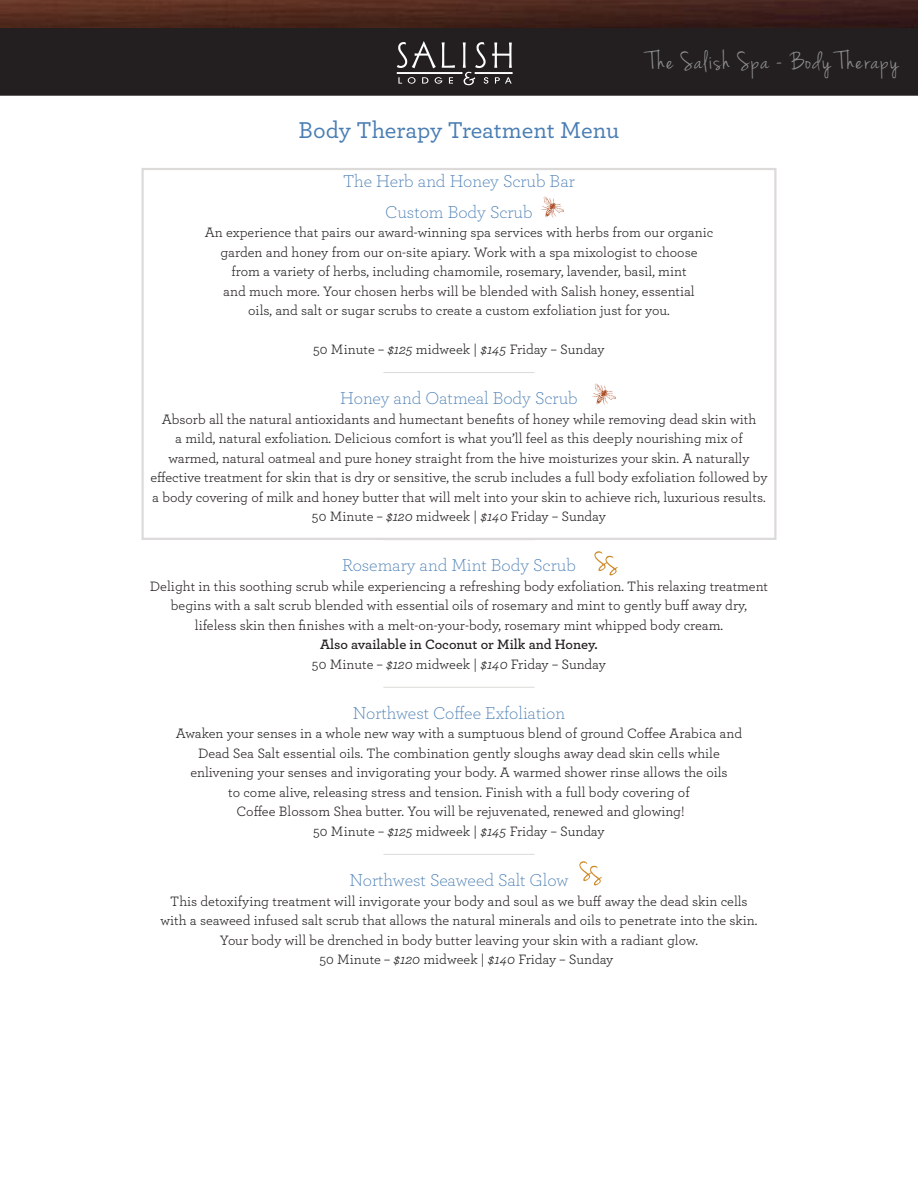
<style>
.page{position:relative;width:918px;height:1188px;background:#fff}
.page>*{position:absolute;margin:0;border:0;box-sizing:border-box;transform-origin:0 0}
.t1{font:27px "Jenna Sue";letter-spacing:.06em;color:#8f9092}
.h2_no_space{font:500 24px "Archer";color:#497db3}
.h2_no_space_centered{font:300 18px "Archer";color:#497db3}
.p_no_space_centered{font:14.25px/19.5px "Archer";color:#231f20}
.p_space_after_center{font:14.25px "Archer";color:#231f20}
.p_no_space_centered-2{font:600 14.25px "Archer";color:#231f20}
.s1{font-style:italic}
</style>
<div class="page">
<div style="left:1px;top:2px;width:916px;height:93px;background:#231f20"></div>
<div style="left:0;top:1px;width:918px;height:95px;border:2px solid #231f20"></div>
<img style="left:0;top:0;width:918px;height:27px">
<svg style="left:442px;top:42px;width:13px;height:26px"></svg>
<svg style="left:397px;top:41px;width:39px;height:27px"></svg>
<svg style="left:398px;top:77px;width:4px;height:7px"></svg>
<svg style="left:408px;top:77px;width:8px;height:7px"></svg>
<svg style="left:422px;top:77px;width:6px;height:7px"></svg>
<svg style="left:435px;top:77px;width:7px;height:7px"></svg>
<svg style="left:449px;top:77px;width:4px;height:7px"></svg>
<svg style="left:463px;top:42px;width:49px;height:43px"></svg>
<div style="left:397px;top:72px;width:65px;height:2px;border:1px solid #fff"></div>
<div style="left:475px;top:72px;width:37px;height:2px;border:1px solid #fff"></div>
<hr style="left:383px;top:372px;width:152px;height:1px;background:#dddbda">
<hr style="left:383px;top:687px;width:152px;height:1px;background:#dddbda">
<hr style="left:383px;top:854px;width:152px;height:1px;background:#dddbda">
<div style="left:141px;top:168px;width:636px;height:372px;border:2px solid #dddbda"></div>
<img style="left:541px;top:197px;width:23px;height:21px">
<img style="left:594px;top:551px;width:24px;height:25px">
<img style="left:579px;top:861px;width:23px;height:25px">
<img style="left:592px;top:384px;width:24px;height:21px">
<h1 class="t1" style="left:649px;top:49px;width:251px">The Salish Spa - Body Therapy</h1>
<p class="h2_no_space" style="left:299px;top:113px;width:322px">Body Therapy Treatment Menu</p>
<p class="h2_no_space_centered" style="left:343px;top:169px;width:233px">The Herb and Honey Scrub Bar</p>
<p class="h2_no_space_centered" style="left:385px;top:200px;width:149px">Custom Body Scrub</p>
<p class="p_no_space_centered" style="left:205px;top:222px;width:510px">An experience that pairs our award-winning spa services with herbs from our organic</p>
<p class="p_no_space_centered" style="left:220px;top:242px;width:479px">garden and honey from our on-site apiary. Work with a spa mixologist to choose</p>
<p class="p_no_space_centered" style="left:231px;top:261px;width:457px">from a variety of herbs, including chamomile, rosemary, lavender, basil, mint</p>
<p class="p_no_space_centered" style="left:223px;top:281px;width:473px">and much more. Your chosen herbs will be blended with Salish honey, essential</p>
<p class="p_no_space_centered" style="left:248px;top:300px;width:423px">oils, and salt or sugar scrubs to create a custom exfoliation just for you.</p>
<p class="p_space_after_center" style="left:313px;top:340px;width:293px">50 Minute – <span class="s1">$125</span> midweek | <span class="s1">$145</span> Friday – Sunday</p>
<p class="h2_no_space_centered" style="left:340px;top:387px;width:239px">Honey and Oatmeal Body Scrub</p>
<p class="p_no_space_centered" style="left:162px;top:409px;width:596px">Absorb all the natural antioxidants and humectant benefits of honey while removing dead skin with</p>
<p class="p_no_space_centered" style="left:175px;top:428px;width:569px">a mild, natural exfoliation. Delicious comfort is what you’ll feel as this deeply nourishing mix of</p>
<p class="p_no_space_centered" style="left:168px;top:448px;width:583px">warmed, natural oatmeal and pure honey straight from the hive moisturizes your skin. A naturally</p>
<p class="p_no_space_centered" style="left:150px;top:467px;width:619px">effective treatment for skin that is dry or sensitive, the scrub includes a full body exfoliation followed by</p>
<p class="p_no_space_centered" style="left:152px;top:487px;width:615px">a body covering of milk and honey butter that will melt into your skin to achieve rich, luxurious results.</p>
<p class="p_space_after_center" style="left:312px;top:507px;width:296px">50 Minute – <span class="s1">$120</span> midweek | <span class="s1">$140</span> Friday – Sunday</p>
<p class="h2_no_space_centered" style="left:342px;top:554px;width:235px">Rosemary and Mint Body Scrub</p>
<p class="p_no_space_centered" style="left:150px;top:576px;width:620px">Delight in this soothing scrub while experiencing a refreshing body exfoliation. This relaxing treatment</p>
<p class="p_no_space_centered" style="left:171px;top:595px;width:578px">begins with a salt scrub blended with essential oils of rosemary and mint to gently buff away dry,</p>
<p class="p_no_space_centered" style="left:195px;top:615px;width:530px">lifeless skin then finishes with a melt-on-your-body, rosemary mint whipped body cream.</p>
<p class="p_no_space_centered-2" style="left:320px;top:634px;width:279px">Also available in Coconut or Milk and Honey.</p>
<p class="p_space_after_center" style="left:312px;top:654px;width:296px">50 Minute – <span class="s1">$120</span> midweek | <span class="s1">$140</span> Friday – Sunday</p>
<p class="h2_no_space_centered" style="left:353px;top:701px;width:214px">Northwest Coffee Exfoliation</p>
<p class="p_no_space_centered" style="left:176px;top:723px;width:568px">Awaken your senses in a whole new way with a sumptuous blend of ground Coffee Arabica and</p>
<p class="p_no_space_centered" style="left:198px;top:743px;width:523px">Dead Sea Salt essential oils. The combination gently sloughs away dead skin cells while</p>
<p class="p_no_space_centered" style="left:190px;top:762px;width:539px">enlivening your senses and invigorating your body. A warmed shower rinse allows the oils</p>
<p class="p_no_space_centered" style="left:228px;top:782px;width:463px">to come alive, releasing stress and tension. Finish with a full body covering of</p>
<p class="p_no_space_centered" style="left:237px;top:801px;width:449px">Coffee Blossom Shea butter. You will be rejuvenated, renewed and glowing!</p>
<p class="p_space_after_center" style="left:313px;top:821px;width:293px">50 Minute – <span class="s1">$125</span> midweek | <span class="s1">$145</span> Friday – Sunday</p>
<p class="h2_no_space_centered" style="left:349px;top:868px;width:221px">Northwest Seaweed Salt Glow</p>
<p class="p_no_space_centered" style="left:170px;top:890px;width:579px">This detoxifying treatment will invigorate your body and soul as we buff away the dead skin cells</p>
<p class="p_no_space_centered" style="left:161px;top:910px;width:598px">with a seaweed infused salt scrub that allows the natural minerals and oils to penetrate into the skin.</p>
<p class="p_no_space_centered" style="left:319px;top:929px;width:380px;text-indent:-100px">Your body will be drenched in body butter leaving your skin with a radiant glow.<br>50 Minute – <span class="s1">$120</span> midweek | <span class="s1">$140</span> Friday – Sunday</p>
</div>
